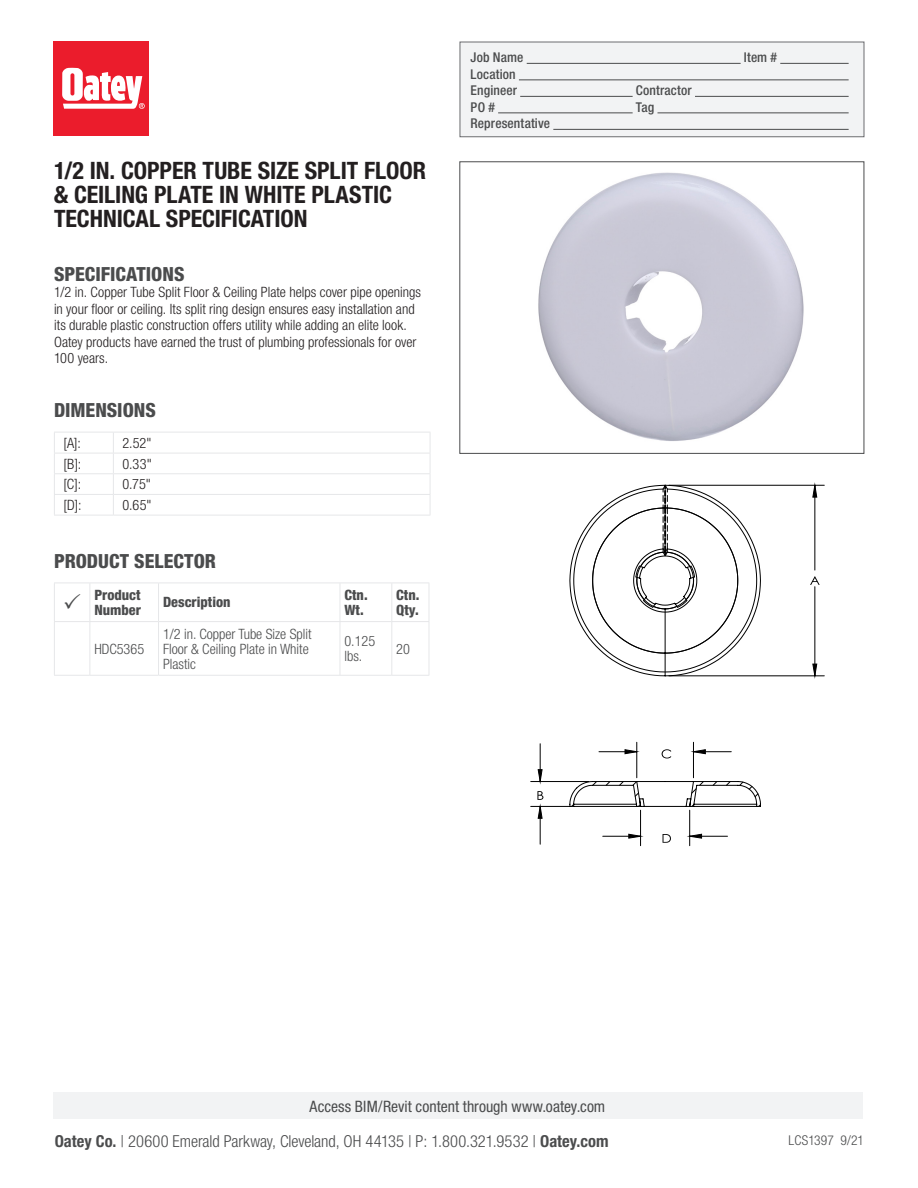
<style>
.page{position:relative;width:918px;height:1188px;background:#fff}
.page>*{position:absolute;margin:0;border:0;box-sizing:border-box;transform-origin:0 0}
.t1{font:700 condensed 24px/24px "Helvetica Neue LT Std";color:#231f20}
.Subheads{font:800 condensed 19.5px "Helvetica Neue LT Std";color:#4b4c4d}
.t2{font:300 condensed 16.5px "Helvetica Neue LT Std";color:#4b4c4d}
.t3{font:condensed 15.75px "Helvetica Neue LT Std";color:#4b4c4d}
.Copy{font:300 condensed 14.25px/16.5px "Helvetica Neue LT Std";color:#231f20}
.Table_Grid{font:300 condensed 14.25px/15px "Helvetica Neue LT Std";color:#4b4c4d}
.Table_Grid-2{font:800 condensed 14.25px/15px "Helvetica Neue LT Std";color:#4b4c4d}
.t4{font:500 condensed 13.5px "Helvetica Neue LT Std";letter-spacing:.01em;color:#4b4c4d}
.t5{font:300 condensed 13.5px "Helvetica Neue LT Std";letter-spacing:.005em;color:#4b4c4d}
.s1{font-weight:700}
</style>
<div class="page">
<div style="left:460px;top:42px;width:404px;height:95px;background:#f2f3f4;border:1px solid #6c6d70"></div>
<hr style="left:527px;top:63px;width:214px;height:1px;background:#4b4c4d">
<hr style="left:780px;top:63px;width:69px;height:1px;background:#4b4c4d">
<hr style="left:519px;top:80px;width:330px;height:1px;background:#4b4c4d">
<hr style="left:520px;top:96px;width:113px;height:1px;background:#4b4c4d">
<hr style="left:695px;top:96px;width:154px;height:1px;background:#4b4c4d">
<hr style="left:498px;top:113px;width:135px;height:1px;background:#4b4c4d">
<hr style="left:657px;top:113px;width:192px;height:1px;background:#4b4c4d">
<hr style="left:553px;top:129px;width:296px;height:1px;background:#4b4c4d">
<svg style="left:54px;top:432px;width:377px;height:83px"></svg>
<hr style="left:54px;top:515px;width:59px;height:1px;background:#e6e7e9">
<hr style="left:113px;top:515px;width:317px;height:1px;background:#e6e7e9">
<hr style="left:429px;top:583px;width:1px;height:38px;background:#e6e7e9">
<hr style="left:429px;top:622px;width:1px;height:53px;background:#e6e7e9">
<hr style="left:54px;top:675px;width:36px;height:1px;background:#e6e7e9">
<hr style="left:90px;top:675px;width:69px;height:1px;background:#e6e7e9">
<hr style="left:159px;top:675px;width:181px;height:1px;background:#e6e7e9">
<hr style="left:340px;top:675px;width:52px;height:1px;background:#e6e7e9">
<hr style="left:392px;top:675px;width:37px;height:1px;background:#e6e7e9">
<div style="left:53px;top:1092px;width:810px;height:27px;background:#f2f3f4"></div>
<div style="left:53px;top:42px;width:96px;height:94px;background:#eb1c2c"></div>
<svg style="left:62px;top:68px;width:83px;height:41px"></svg>
<img style="left:538px;top:172px;width:266px;height:269px">
<hr style="left:689px;top:810px;width:1px;height:36px;background:#000">
<hr style="left:640px;top:810px;width:1px;height:36px;background:#000">
<hr style="left:693px;top:742px;width:1px;height:36px;background:#000">
<hr style="left:637px;top:742px;width:1px;height:36px;background:#000">
<hr style="left:540px;top:744px;width:1px;height:38px;background:#000">
<hr style="left:540px;top:806px;width:1px;height:38px;background:#000">
<hr style="left:531px;top:781px;width:58px;height:1px;background:#000">
<hr style="left:531px;top:806px;width:39px;height:1px;background:#000">
<hr style="left:669px;top:676px;width:155px;height:1px;background:#000">
<hr style="left:669px;top:485px;width:155px;height:1px;background:#000">
<svg style="left:810px;top:485px;width:10px;height:191px"></svg>
<svg style="left:569px;top:484px;width:192px;height:193px"></svg>
<svg style="left:537px;top:749px;width:224px;height:94px"></svg>
<svg style="left:54px;top:583px;width:375px;height:92px"></svg>
<p class="t1" style="left:54px;top:158px;width:374px">1/2 IN. COPPER TUBE SIZE SPLIT FLOOR &amp; CEILING PLATE IN WHITE PLASTIC<br>TECHNICAL SPECIFICATION</p>
<p class="Subheads" style="left:54px;top:262px;width:132px">SPECIFICATIONS</p>
<p class="Copy" style="left:54px;top:284px;width:368px">1/2 in. Copper Tube Split Floor &amp; Ceiling Plate helps cover pipe openings in your floor or ceiling. Its split ring design ensures easy installation and its durable plastic construction offers utility while adding an elite look.<br>Oatey products have earned the trust of plumbing professionals for over 100 years.</p>
<p class="Subheads" style="left:54px;top:398px;width:103px">DIMENSIONS</p>
<p class="Copy" style="left:63px;top:434px;width:19px">[A]:</p>
<p class="Copy" style="left:122px;top:434px;width:31px">2.52"</p>
<p class="Copy" style="left:63px;top:455px;width:19px">[B]:</p>
<p class="Copy" style="left:122px;top:455px;width:31px">0.33"</p>
<p class="Copy" style="left:63px;top:476px;width:19px">[C]:</p>
<p class="Copy" style="left:122px;top:476px;width:30px">0.75"</p>
<p class="Copy" style="left:63px;top:496px;width:20px">[D]:</p>
<p class="Copy" style="left:122px;top:496px;width:30px">0.65"</p>
<p class="Subheads" style="left:54px;top:549px;width:164px">PRODUCT SELECTOR</p>
<p class="Table_Grid-2" style="left:94px;top:587px;width:48px">Product<br>Number</p>
<p class="Table_Grid-2" style="left:163px;top:595px;width:69px">Description</p>
<p class="Table_Grid-2" style="left:344px;top:587px;width:25px">Ctn.<br>Wt.</p>
<p class="Table_Grid-2" style="left:396px;top:587px;width:25px">Ctn.<br>Qty.</p>
<p class="Table_Grid" style="left:94px;top:641px;width:51px">HDC5365</p>
<p class="Table_Grid" style="left:163px;top:626px;width:150px">1/2 in. Copper Tube Size Split<br>Floor &amp; Ceiling Plate in White<br>Plastic</p>
<p class="Table_Grid" style="left:344px;top:633px;width:32px">0.125 lbs.</p>
<p class="Table_Grid" style="left:396px;top:641px;width:15px">20</p>
<p class="t4" style="left:471px;top:49px;width:54px">Job Name</p>
<p class="t4" style="left:744px;top:49px;width:35px">Item #</p>
<p class="t4" style="left:471px;top:66px;width:47px">Location</p>
<p class="t4" style="left:471px;top:82px;width:48px">Engineer</p>
<p class="t4" style="left:636px;top:82px;width:57px">Contractor</p>
<p class="t4" style="left:471px;top:99px;width:26px">PO #</p>
<p class="t4" style="left:636px;top:99px;width:20px">Tag</p>
<p class="t4" style="left:471px;top:115px;width:81px">Representative</p>
<p class="t3" style="left:310px;top:1097px;width:297px">Access BIM/Revit content through www.oatey.com</p>
<p class="t2" style="left:55px;top:1131px;width:555px"><span class="s1">Oatey Co.</span> | 20600 Emerald Parkway, Cleveland, OH 44135 | P: 1.800.321.9532 | <span class="s1">Oatey.com</span></p>
<p class="t5" style="left:789px;top:1132px;width:77px">LCS1397 9/21</p>
</div>
